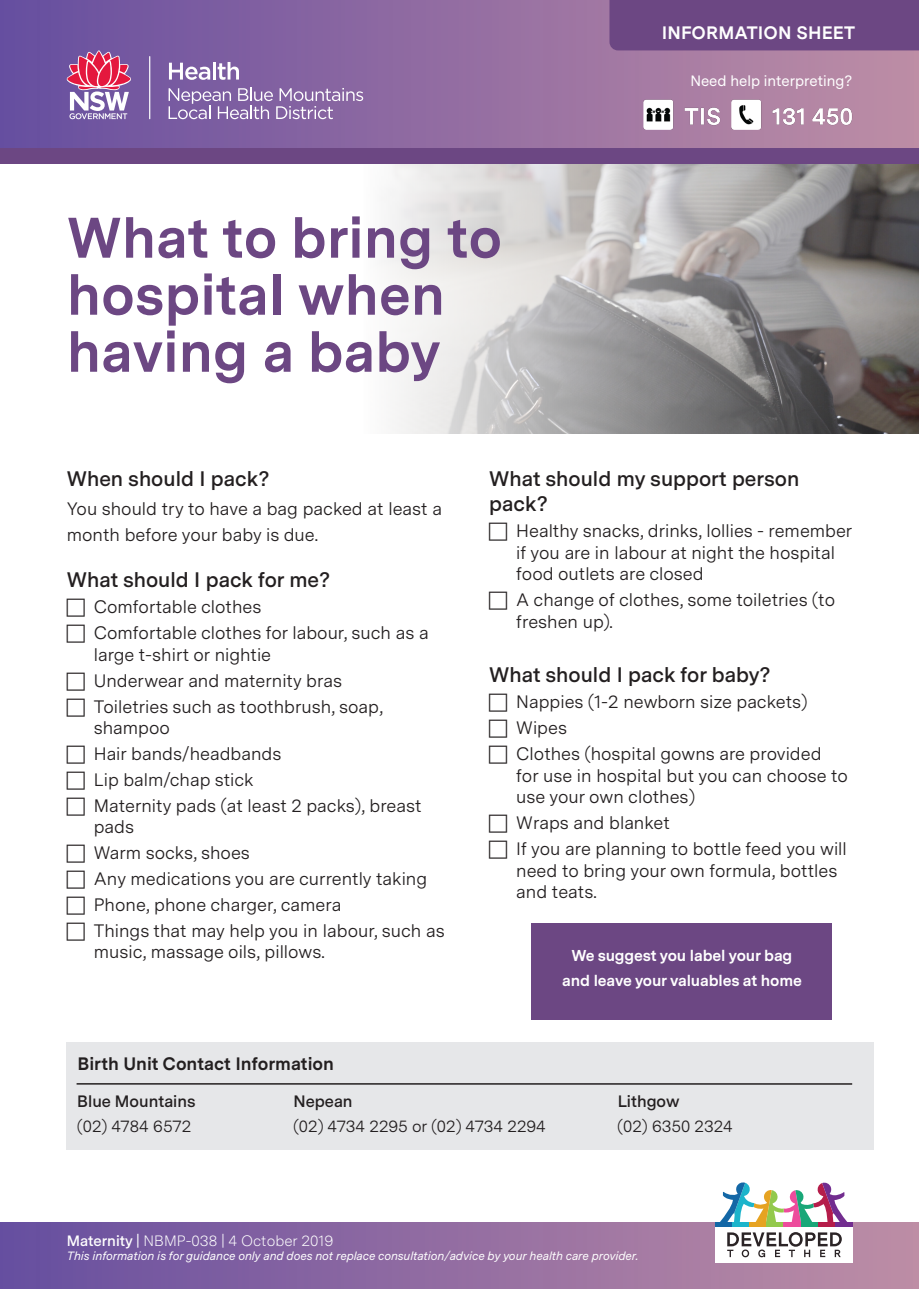
<style>
.page{position:relative;width:919px;height:1289px;background:#fff}
.page>*{position:absolute;margin:0;border:0;box-sizing:border-box;transform-origin:0 0}
.Headline{font:700 57px/57px "Messina Sans";color:#6c4783}
.Body_copy{font:600 21px/25.2px "Messina Sans";color:#231f20}
.Body_copy-2{font:18px/21.6px "Messina Sans";color:#231f20}
.Body_Subheading{font:700 18px "Messina Sans";color:#231f20}
.Sheet_Style{font:700 18px "Messina Sans";letter-spacing:.01em;color:#fff}
.t1{font:16.5px "Messina Sans";color:#231f20}
.t2{font:600 16.5px "Messina Sans";color:#231f20}
.Breakout_box_style{font:700 15.75px/25.5px "Messina Sans";letter-spacing:-.01em;color:#fff;text-align:center}
.Department_subtitle{font:300 15px "Messina Sans";color:#fff}
.t3{font:15px "Messina Sans";color:#fff}
.t4{font:italic 12px "Messina Sans";color:#fff}
.s1{font-weight:600}
</style>
<div class="page">
<div style="left:0;top:0;width:918px;height:149px;background:linear-gradient(to right,#684fa0,#bd8da4)"></div>
<img style="left:384px;top:164px;width:534px;height:270px">
<div style="left:0;top:1222px;width:918px;height:66px;background:linear-gradient(to right,#664c9e,#c292a9)"></div>
<hr style="left:149px;top:56px;width:1px;height:63px;background:#fff">
<svg style="left:67px;top:50px;width:64px;height:69px"></svg>
<svg style="left:169px;top:63px;width:41px;height:17px"></svg>
<hr style="left:213px;top:62px;width:3px;height:18px;background:#fff">
<svg style="left:217px;top:62px;width:22px;height:18px"></svg>
<svg style="left:168px;top:88px;width:195px;height:31px;background:#9a81b4"></svg>
<div style="left:609px;top:0;width:309px;height:50px;background:#6c4783"></div>
<img style="left:630px;top:92px;width:232px;height:46px">
<div style="left:0;top:149px;width:918px;height:15px;background:#6c4783"></div>
<div style="left:531px;top:923px;width:300px;height:96px;background:#6c4783"></div>
<div style="left:66px;top:1042px;width:808px;height:107px;background:#e6e7e9"></div>
<div style="left:715px;top:1222px;width:137px;height:40px;background:#fff"></div>
<svg style="left:719px;top:1182px;width:128px;height:75px"></svg>
<hr style="left:715px;top:1222px;width:17px;height:4px;background:#1367a6">
<hr style="left:732px;top:1222px;width:17px;height:4px;background:#1cb4cb">
<hr style="left:749px;top:1222px;width:16px;height:4px;background:#e6a322">
<hr style="left:765px;top:1222px;width:18px;height:4px;background:#93c94c">
<hr style="left:783px;top:1222px;width:18px;height:4px;background:#ed4c9c">
<hr style="left:801px;top:1222px;width:16px;height:4px;background:#19a778">
<hr style="left:817px;top:1222px;width:18px;height:4px;background:#b51d4a">
<hr style="left:835px;top:1222px;width:17px;height:4px;background:#722d8f">
<hr style="left:77px;top:1083px;width:775px;height:1px;background:#231f20">
<p class="Headline" style="left:67px;top:213px;width:437px">What to bring to hospital when having a baby</p>
<p class="Sheet_Style" style="left:661px;top:22px;width:195px">INFORMATION SHEET</p>
<p class="t3" style="left:690px;top:71px;width:163px">Need help interpreting?</p>
<p class="Body_copy" style="left:67px;top:467px;width:204px">When should I pack?</p>
<p class="Body_copy-2" style="left:67px;top:497px;width:376px;line-height:25.2px">You should try to have a bag packed at least a month before your baby is due.</p>
<p class="Body_copy" style="left:67px;top:568px;width:265px">What should I pack for me?</p>
<p class="Body_copy-2" style="left:94px;top:597px;width:169px">Comfortable clothes</p>
<p class="Body_copy-2" style="left:94px;top:623px;width:336px">Comfortable clothes for labour, such as a large t-shirt or nightie</p>
<p class="Body_copy-2" style="left:94px;top:670px;width:250px">Underwear and maternity bras</p>
<p class="Body_copy-2" style="left:94px;top:696px;width:290px">Toiletries such as toothbrush, soap, shampoo</p>
<p class="Body_copy-2" style="left:94px;top:743px;width:189px">Hair bands/headbands</p>
<p class="Body_copy-2" style="left:94px;top:769px;width:161px">Lip balm/chap stick</p>
<p class="Body_copy-2" style="left:94px;top:795px;width:329px">Maternity pads (at least 2 packs), breast pads</p>
<p class="Body_copy-2" style="left:94px;top:842px;width:158px">Warm socks, shoes</p>
<p class="Body_copy-2" style="left:94px;top:868px;width:335px">Any medications you are currently taking</p>
<p class="Body_copy-2" style="left:94px;top:894px;width:249px">Phone, phone charger, camera</p>
<p class="Body_copy-2" style="left:94px;top:920px;width:352px">Things that may help you in labour, such as music, massage oils, pillows.</p>
<p class="Body_Subheading" style="left:77px;top:1052px;width:258px">Birth Unit Contact Information</p>
<p class="Body_copy" style="left:489px;top:467px;width:311px">What should my support person pack?</p>
<p class="Body_copy-2" style="left:516px;top:520px;width:337px">Healthy snacks, drinks, lollies - remember if you are in labour at night the hospital food outlets are closed</p>
<p class="Body_copy-2" style="left:516px;top:589px;width:320px">A change of clothes, some toiletries (to freshen up).</p>
<p class="Body_copy" style="left:489px;top:663px;width:283px">What should I pack for baby?</p>
<p class="Body_copy-2" style="left:516px;top:692px;width:292px">Nappies (1-2 newborn size packets)</p>
<p class="Body_copy-2" style="left:516px;top:717px;width:52px">Wipes</p>
<p class="Body_copy-2" style="left:516px;top:743px;width:333px">Clothes (hospital gowns are provided for use in hospital but you can choose to use your own clothes)</p>
<p class="Body_copy-2" style="left:516px;top:812px;width:155px">Wraps and blanket</p>
<p class="Body_copy-2" style="left:516px;top:838px;width:332px">If you are planning to bottle feed you will need to bring your own formula, bottles and teats.</p>
<p class="Breakout_box_style" style="left:562px;top:943px;width:241px">We suggest you label your bag and leave your valuables at home</p>
<p class="t2" style="left:77px;top:1090px;width:120px">Blue Mountains</p>
<p class="t2" style="left:293px;top:1090px;width:61px">Nepean</p>
<p class="t2" style="left:617px;top:1090px;width:63px">Lithgow</p>
<p class="t1" style="left:77px;top:1116px;width:116px">(02) 4784 6572</p>
<p class="t1" style="left:293px;top:1116px;width:254px">(02) 4734 2295 or (02) 4734 2294</p>
<p class="t1" style="left:617px;top:1116px;width:117px">(02) 6350 2324</p>
<p class="Department_subtitle" style="left:67px;top:1231px;width:268px"><span class="s1">Maternity |</span> NBMP-038 | 4 October 2019</p>
<p class="t4" style="left:67px;top:1248px;width:573px">This information is for guidance only and does not replace consultation/advice by your health care provider.</p>
</div>
